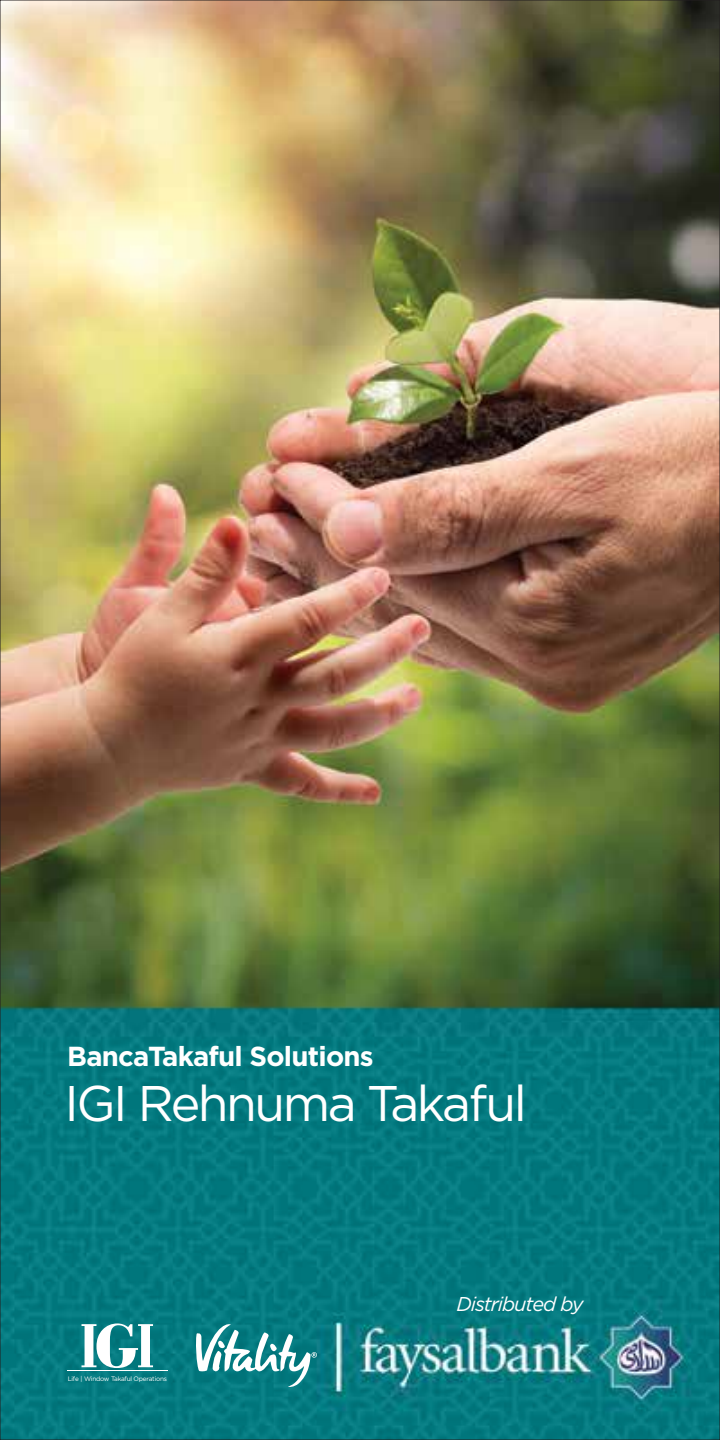
<style>
.page{position:relative;width:720px;height:1440px;background:#fff}
.page>*{position:absolute;margin:0;border:0;box-sizing:border-box;transform-origin:0 0}
.t1{font:50px "Gotham";letter-spacing:-.05em;color:#fff}
.t2{font:700 27.5px "Gotham";letter-spacing:-.03em;color:#fff}
.t3{font:italic 20px "Gotham";letter-spacing:-.05em;color:#fff}
.t4{font:6.5px "Gotham";letter-spacing:-.035em;color:#fff}
</style>
<div class="page">
<img style="left:2px;top:2px;width:716px;height:1436px">
<svg style="left:82px;top:1323px;width:71px;height:45px"></svg>
<hr style="left:67px;top:1370px;width:101px;height:1px;background:#fff">
<svg style="left:195px;top:1322px;width:122px;height:66px"></svg>
<h2 class="t2" style="left:67px;top:1038px;width:308px">BancaTakaful Solutions</h2>
<h1 class="t1" style="left:64px;top:1072px;width:464px">IGI Rehnuma Takaful</h1>
<p class="t4" style="left:68px;top:1375px;width:101px">Life | Window Takaful Operations</p>
<h3 class="t3" style="left:456px;top:1291px;width:129px">Distributed by</h3>
</div>
